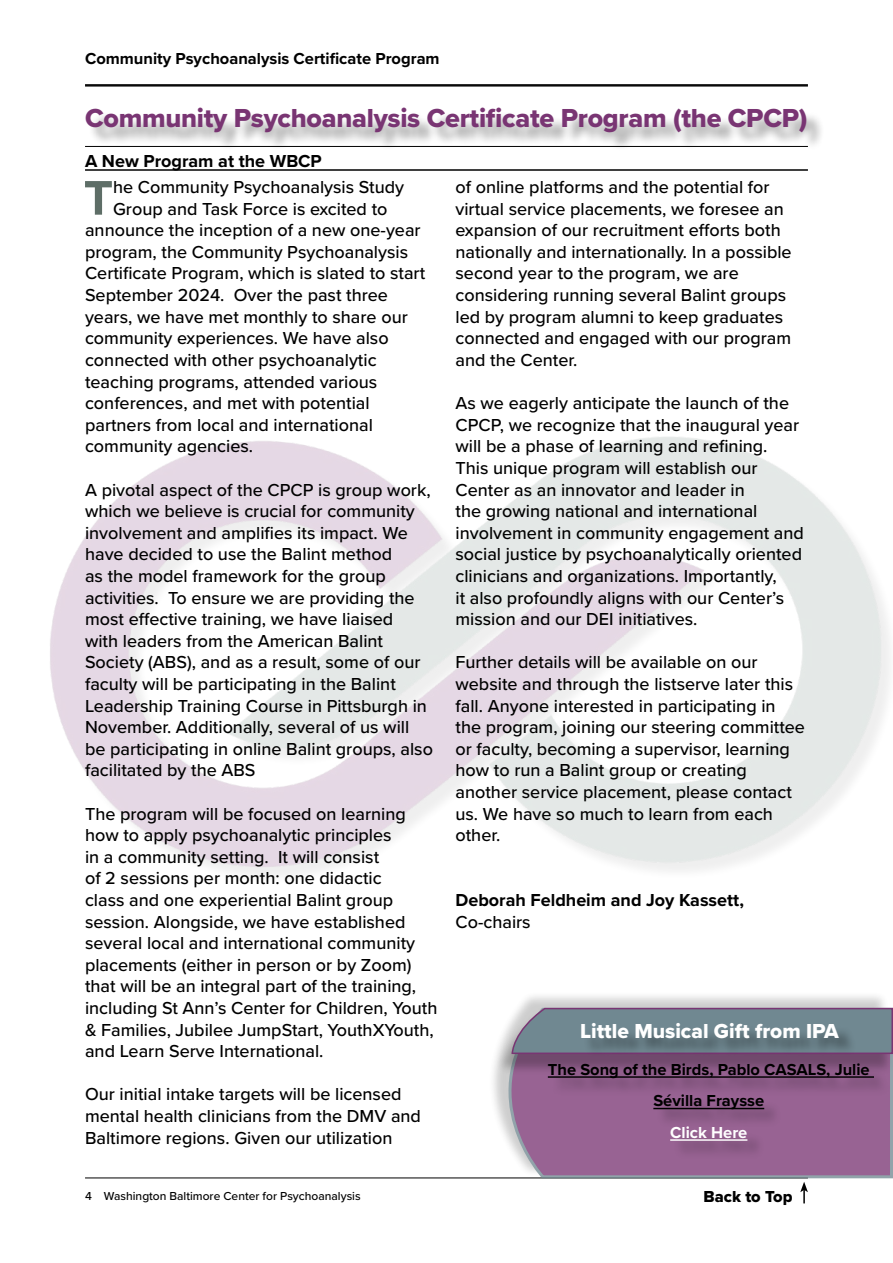
<style>
.page{position:relative;width:893px;height:1263px;background:#fff}
.page>*{position:absolute;margin:0;border:0;box-sizing:border-box;transform-origin:0 0}
.t1{font:700 50.4px "Proxima Nova";color:#5e6e67}
.t2{font:27px "Proxima Nova Extrabld";letter-spacing:-.01em;color:#793573}
.t3{font:21px "Proxima Nova Extrabld";color:#fff}
.t4{font:500 18px/21.6px "Proxima Nova";color:#000}
.t5{font:700 18px "Proxima Nova";color:#000}
.t6{font:700 16.5px/31.5px "Proxima Nova";color:#000;text-align:center}
.t7{font:16.5px "Proxima Nova Extrabld";color:#000}
.t8{font:700 16.5px "Proxima Nova";color:#fff}
.t9{font:500 12px "Proxima Nova";color:#000}
</style>
<div class="page">
<hr style="left:85px;top:84px;width:723px;height:1px;background:#000">
<img style="left:50px;top:437px;width:786px;height:439px">
<svg style="left:800px;top:1182px;width:8px;height:21px"></svg>
<hr style="left:85px;top:1177px;width:723px;height:1px;background:#000">
<div style="left:88px;top:110px;width:737px;height:41px;background:#000;opacity:.37"></div>
<hr style="left:85px;top:146px;width:723px;height:1px;background:#000">
<hr style="left:85px;top:85px;width:723px;height:2px;background:#000">
<hr style="left:85px;top:169px;width:723px;height:2px;background:#000">
<div style="left:488px;top:990px;width:401px;height:188px;background:#000;opacity:.26"></div>
<svg style="left:474px;top:1006px;width:419px;height:173px"></svg>
<div style="left:551px;top:1066px;width:341px;height:93px;background:#000;opacity:.26"></div>
<hr style="left:548px;top:1076px;width:326px;height:2px;background:#000">
<hr style="left:653px;top:1108px;width:111px;height:1px;background:#000">
<hr style="left:670px;top:1139px;width:77px;height:2px;background:#fff">
<div style="left:496px;top:1012px;width:397px;height:63px;background:#000;opacity:.26"></div>
<svg style="left:511px;top:1006px;width:382px;height:49px"></svg>
<div style="left:584px;top:1026px;width:273px;height:31px;background:#000;opacity:.37"></div>
<p class="t6" style="left:85px;top:43px;width:356px">Community Psychoanalysis Certificate Program</p>
<h2 class="t2" style="left:85px;top:98px;width:724px">Community Psychoanalysis Certificate Program (the CPCP)</h2>
<p class="t5" style="left:85px;top:148px;width:238px">A New Program at the WBCP</p>
<h1 class="t1" style="left:84px;top:160px;width:31px">T</h1>
<p class="t4" style="left:113px;top:176px;width:292px">he Community Psychoanalysis Study</p>
<p class="t4" style="left:113px;top:197px;width:276px">Group and Task Force is excited to</p>
<p class="t4" style="left:85px;top:219px;width:337px">announce the inception of a new one-year</p>
<p class="t4" style="left:85px;top:240px;width:325px">program, the Community Psychoanalysis</p>
<p class="t4" style="left:85px;top:262px;width:342px">Certificate Program, which is slated to start</p>
<p class="t4" style="left:85px;top:284px;width:304px">September 2024. Over the past three</p>
<p class="t4" style="left:85px;top:305px;width:324px">years, we have met monthly to share our</p>
<p class="t4" style="left:85px;top:327px;width:305px">community experiences. We have also</p>
<p class="t4" style="left:85px;top:348px;width:293px">connected with other psychoanalytic</p>
<p class="t4" style="left:85px;top:370px;width:294px">teaching programs, attended various</p>
<p class="t4" style="left:85px;top:392px;width:286px">conferences, and met with potential</p>
<p class="t4" style="left:85px;top:413px;width:289px">partners from local and international</p>
<p class="t4" style="left:85px;top:435px;width:170px">community agencies.</p>
<p class="t4" style="left:85px;top:478px;width:349px">A pivotal aspect of the CPCP is group work, which we believe is crucial for community involvement and amplifies its impact. We have decided to use the Balint method<br>as the model framework for the group activities. To ensure we are providing the most effective training, we have liaised<br>with leaders from the American Balint Society (ABS), and as a result, some of our faculty will be participating in the Balint Leadership Training Course in Pittsburgh in November. Additionally, several of us will be participating in online Balint groups, also facilitated by the ABS</p>
<p class="t4" style="left:85px;top:802px;width:354px">The program will be focused on learning how to apply psychoanalytic principles<br>in a community setting. It will consist<br>of 2 sessions per month: one didactic<br>class and one experiential Balint group session. Alongside, we have established several local and international community placements (either in person or by Zoom) that will be an integral part of the training, including St Ann’s Center for Children, Youth &amp; Families, Jubilee JumpStart, YouthXYouth, and Learn Serve International.</p>
<p class="t4" style="left:85px;top:1083px;width:337px">Our initial intake targets will be licensed mental health clinicians from the DMV and<br>Baltimore regions. Given our utilization</p>
<p class="t4" style="left:455px;top:176px;width:338px">of online platforms and the potential for virtual service placements, we foresee an expansion of our recruitment efforts both nationally and internationally. In a possible second year to the program, we are considering running several Balint groups led by program alumni to keep graduates connected and engaged with our program and the Center.</p>
<p class="t4" style="left:455px;top:392px;width:350px">As we eagerly anticipate the launch of the CPCP, we recognize that the inaugural year will be a phase of learning and refining.<br>This unique program will establish our Center as an innovator and leader in<br>the growing national and international involvement in community engagement and social justice by psychoanalytically oriented clinicians and organizations. Importantly,<br>it also profoundly aligns with our Center’s mission and our DEI initiatives.</p>
<p class="t4" style="left:455px;top:651px;width:351px">Further details will be available on our website and through the listserve later this fall. Anyone interested in participating in the program, joining our steering committee or faculty, becoming a supervisor, learning how to run a Balint group or creating another service placement, please contact us. We have so much to learn from each other.</p>
<p class="t5" style="left:455px;top:886px;width:290px">Deborah Feldheim and Joy Kassett,</p>
<p class="t4" style="left:455px;top:910px;width:77px">Co-chairs</p>
<p class="t3" style="left:580px;top:1015px;width:260px">Little Musical Gift from IPA</p>
<p class="t6" style="left:548px;top:1053px;width:323px">The Song of the Birds, Pablo CASALS, Julie<br>Sévilla Fraysse</p>
<p class="t8" style="left:670px;top:1120px;width:79px">Click Here</p>
<p class="t9" style="left:85px;top:1187px;width:277px">4 Washington Baltimore Center for Psychoanalysis</p>
<p class="t7" style="left:703px;top:1184px;width:90px">Back to Top</p>
</div>
